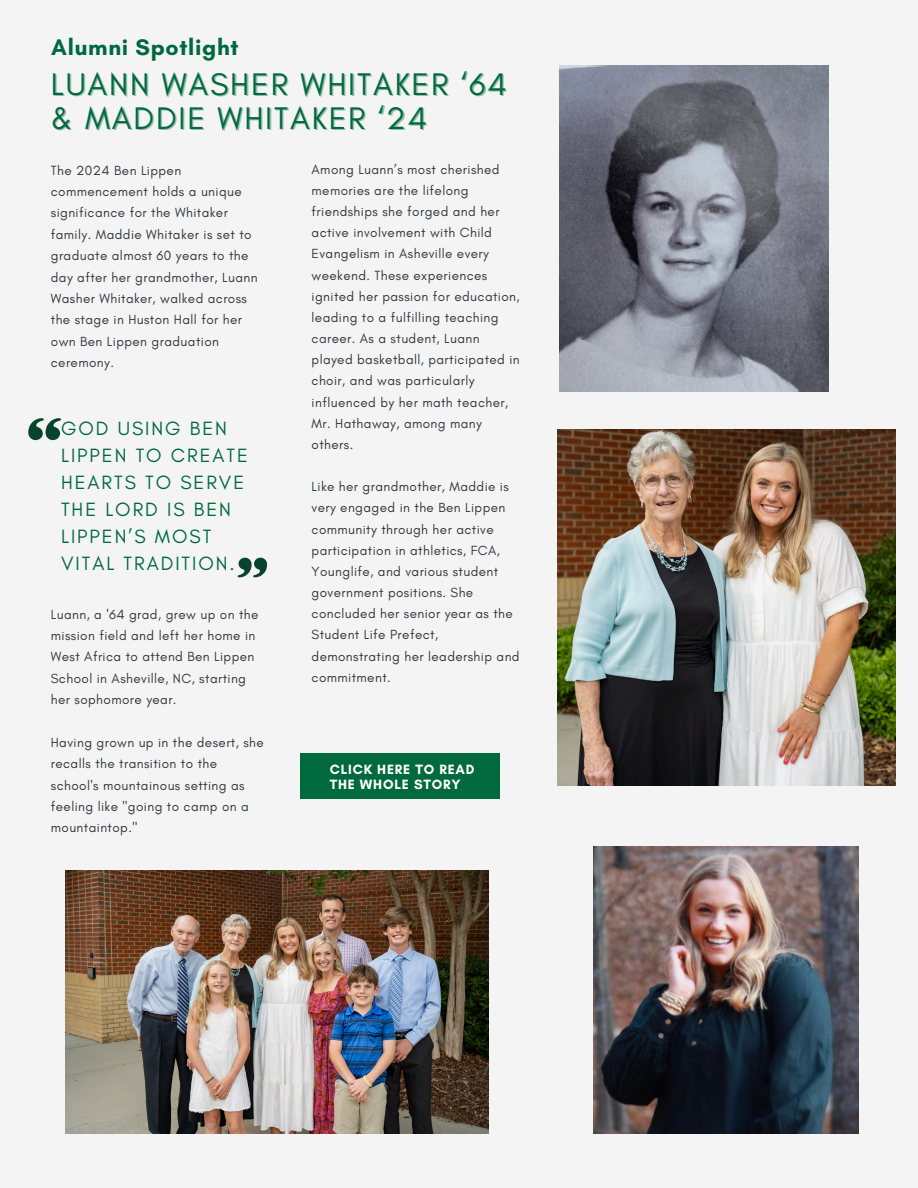
<style>
.page{position:relative;width:918px;height:1188px;background:#f4f4f4}
.page>*{position:absolute;margin:0;border:0;box-sizing:border-box;transform-origin:0 0}
.t1{font:31.8px "Glacial Indifference";letter-spacing:.06em;color:#00693e}
.t2{font:700 22.95px "Glacial Indifference";letter-spacing:.03em;color:#00693e}
.t3{font:19.5px/27px "Glacial Indifference";letter-spacing:.1em;color:#00693e}
.t4{font:700 13.65px/14.7px "Glacial Indifference";letter-spacing:.06em;color:#fff}
.t5{font:13.5px/21.1px "Glacial Indifference";letter-spacing:.03em;color:#303841}
</style>
<div class="page">
<img style="left:560px;top:66px;width:269px;height:325px">
<img style="left:557px;top:429px;width:339px;height:357px">
<img style="left:66px;top:871px;width:423px;height:263px">
<svg style="left:28px;top:418px;width:33px;height:22px"></svg>
<svg style="left:238px;top:558px;width:29px;height:19px"></svg>
<div style="left:301px;top:754px;width:199px;height:45px;background:#00693e"></div>
<img style="left:594px;top:847px;width:264px;height:287px">
<p class="t2" style="left:51px;top:33px;width:189px">Alumni Spotlight</p>
<p class="t1" style="left:51px;top:65px;width:457px">LUANN WASHER WHITAKER ‘64</p>
<h3 class="t1" style="left:51px;top:98px;width:378px">&amp; MADDIE WHITAKER ‘24</h3>
<p class="t5" style="left:312px;top:158px;width:210px">Among Luann’s most cherished memories are the lifelong friendships she forged and her active involvement with Child<br>Evangelism in Asheville every weekend. These experiences ignited her passion for education, leading to a fulfilling teaching career. As a student, Luann played basketball, participated in choir, and was particularly influenced by her math teacher,<br>Mr. Hathaway, among many others.</p>
<p class="t5" style="left:312px;top:476px;width:210px">Like her grandmother, Maddie is very engaged in the Ben Lippen community through her active participation in athletics, FCA,<br>Younglife, and various student government positions. She concluded her senior year as the<br>Student Life Prefect, demonstrating her leadership and commitment.</p>
<p class="t5" style="left:51px;top:159px;width:208px">The 2024 Ben Lippen commencement holds a unique significance for the Whitaker family. Maddie Whitaker is set to graduate almost 60 years to the day after her grandmother, Luann<br>Washer Whitaker, walked across the stage in Huston Hall for her own Ben Lippen graduation ceremony.</p>
<p class="t3" style="left:61px;top:415px;width:188px">GOD USING BEN<br>LIPPEN TO CREATE<br>HEARTS TO SERVE<br>THE LORD IS BEN<br>LIPPEN’S MOST<br>VITAL TRADITION.</p>
<p class="t5" style="left:51px;top:603px;width:209px">Luann, a '64 grad, grew up on the mission field and left her home in<br>West Africa to attend Ben Lippen<br>School in Asheville, NC, starting her sophomore year.</p>
<p class="t5" style="left:51px;top:732px;width:215px">Having grown up in the desert, she recalls the transition to the school's mountainous setting as feeling like "going to camp on a mountaintop."</p>
<h4 class="t4" style="left:330px;top:762px;width:146px">CLICK HERE TO READ<br>THE WHOLE STORY</h4>
</div>
